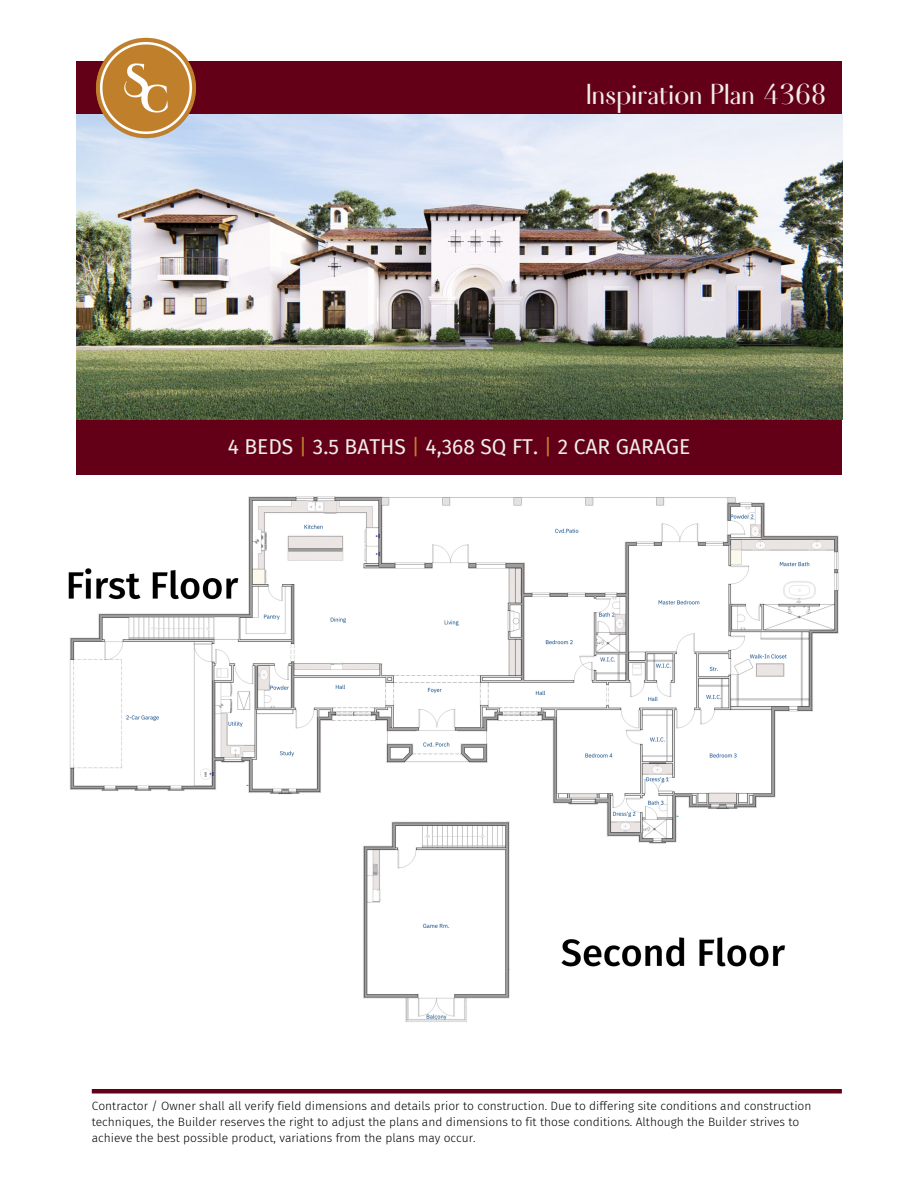
<style>
.page{position:relative;width:918px;height:1188px;background:#fff}
.page>*{position:absolute;margin:0;border:0;box-sizing:border-box;transform-origin:0 0}
.t1{font:38.55px "Fiona";color:#f0ede6}
.t2{font:21px "Fira Sans";color:#f0ede6}
.t3{font:300 12px/16px "Fira Sans";color:#000}
.s1{color:#c07f2a}
</style>
<div class="page">
<div style="left:76px;top:61px;width:766px;height:53px;background:#630018"></div>
<div style="left:76px;top:419px;width:766px;height:56px;background:#630018"></div>
<img style="left:76px;top:114px;width:766px;height:305px">
<img style="left:92px;top:37px;width:109px;height:105px">
<img style="left:68px;top:496px;width:771px;height:348px">
<img style="left:356px;top:795px;width:169px;height:227px">
<img style="left:561px;top:937px;width:225px;height:30px">
<hr style="left:92px;top:1089px;width:750px;height:4px;background:#630018">
<h2 class="t1" style="left:586px;top:73px;width:242px">Inspiration Plan 4368</h2>
<p class="t2" style="left:228px;top:434px;width:464px">4 BEDS <span class="s1">|</span> 3.5 BATHS <span class="s1">|</span> 4,368 SQ FT. <span class="s1">|</span> 2 CAR GARAGE</p>
<p class="t3" style="left:92px;top:1098px;width:721px">Contractor / Owner shall all verify field dimensions and details prior to construction. Due to differing site conditions and construction techniques, the Builder reserves the right to adjust the plans and dimensions to fit those conditions. Although the Builder strives to achieve the best possible product, variations from the plans may occur.</p>
</div>
